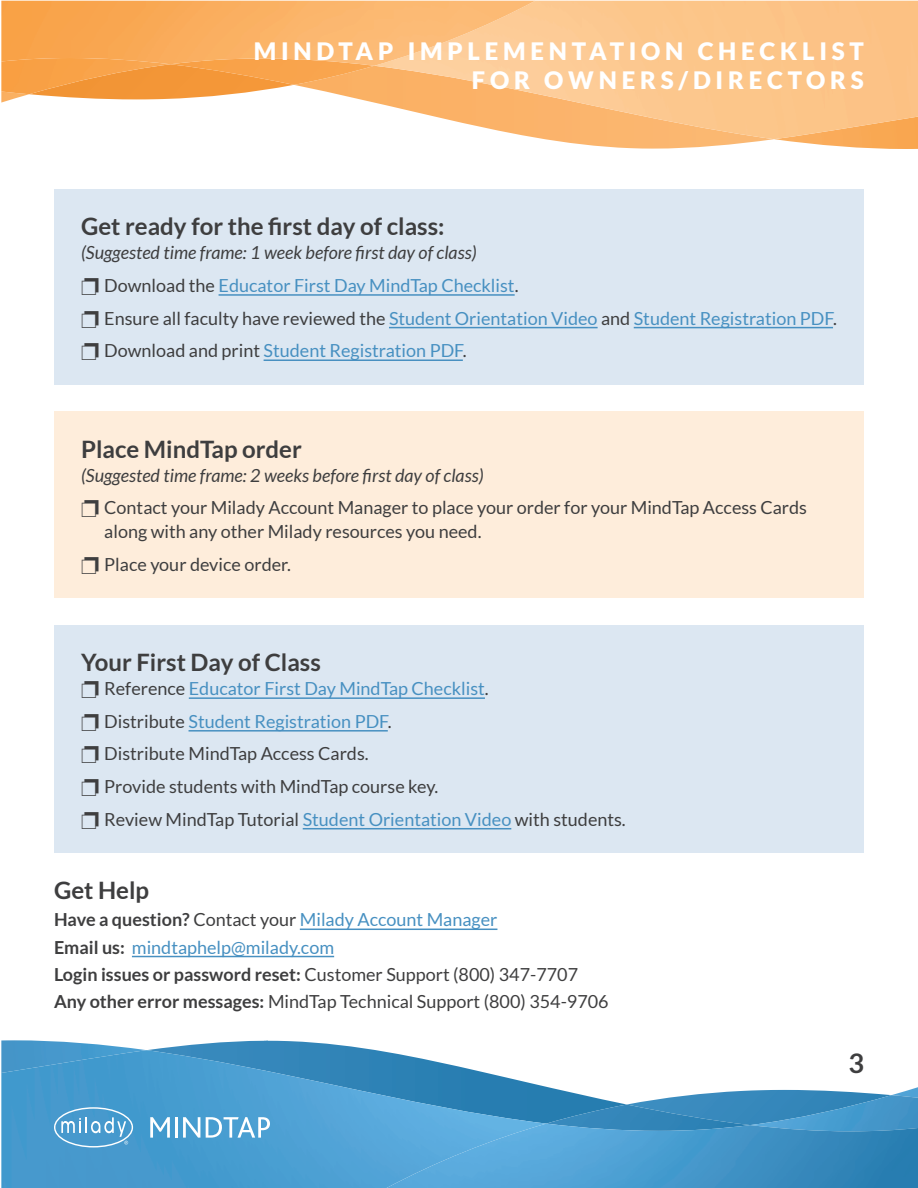
<style>
.page{position:relative;width:918px;height:1188px;background:#fff}
.page>*{position:absolute;margin:0;border:0;box-sizing:border-box;transform-origin:0 0}
.t1{font:700 27px "Lato";color:#3e3e3f}
.t2{font:700 24px "Lato";color:#3e3e3f}
.t3{font:900 24px/28.8px "Lato";letter-spacing:.2em;color:#fff;text-align:right}
.t4{font:18px/32.7px "Lato";color:#3e3e3f}
.t5{font:18px/32.7px "Lato";color:#4790c1}
.t6{font:italic 18px "Lato";color:#3e3e3f}
.s1{font-style:italic;color:#3e3e3f}
.s2{color:#3e3e3f}
.s3{color:#4790c1}
.s4{font-weight:700}
</style>
<div class="page">
<svg style="left:1px;top:64px;width:917px;height:85px"></svg>
<img style="left:1px;top:66px;width:170px;height:28px">
<img style="left:171px;top:66px;width:203px;height:19px">
<img style="left:1px;top:1px;width:534px;height:65px">
<img style="left:1px;top:1147px;width:384px;height:41px">
<img style="left:385px;top:1147px;width:533px;height:41px">
<svg style="left:1px;top:1040px;width:917px;height:107px"></svg>
<div style="left:54px;top:625px;width:810px;height:228px;background:#dce7f2"></div>
<hr style="left:189px;top:697px;width:296px;height:2px;background:#4790c1">
<hr style="left:189px;top:730px;width:199px;height:2px;background:#4790c1">
<hr style="left:303px;top:828px;width:208px;height:1px;background:#4790c1">
<div style="left:54px;top:411px;width:810px;height:187px;background:#feeddb"></div>
<hr style="left:300px;top:929px;width:197px;height:1px;background:#4790c1">
<hr style="left:132px;top:956px;width:202px;height:1px;background:#4790c1">
<div style="left:54px;top:189px;width:810px;height:195px;background:#dce7f2"></div>
<hr style="left:219px;top:294px;width:296px;height:2px;background:#4790c1">
<hr style="left:389px;top:327px;width:209px;height:1px;background:#4790c1">
<hr style="left:634px;top:327px;width:199px;height:1px;background:#4790c1">
<hr style="left:264px;top:359px;width:199px;height:2px;background:#4790c1">
<h2 class="t3" style="left:254px;top:36px;width:612px">MINDTAP IMPLEMENTATION CHECKLIST<br>FOR OWNERS/DIRECTORS</h2>
<h2 class="t2" style="left:81px;top:213px;width:365px">Get ready for the first day of class:</h2>
<p class="t5" style="left:104px;top:236px;width:734px;text-indent:-23px"><span class="s1">(Suggested time frame: 1 week before first day of class)<br></span><span class="s2">Download the</span> Educator First Day MindTap Checklist<span class="s2">.<br>Ensure all faculty have reviewed the</span> Student Orientation Video <span class="s2">and</span> Student Registration PDF<span class="s2">.<br>Download and print</span> Student Registration PDF<span class="s2">.</span></p>
<h2 class="t2" style="left:81px;top:435px;width:222px">Place MindTap order</h2>
<p class="t6" style="left:81px;top:465px;width:404px">(Suggested time frame: 2 weeks before first day of class)</p>
<p class="t4" style="left:104px;top:496px;width:704px;line-height:24px">Contact your Milady Account Manager to place your order for your MindTap Access Cards along with any other Milady resources you need.</p>
<p class="t4" style="left:104px;top:548px;width:188px">Place your device order.</p>
<h2 class="t2" style="left:81px;top:649px;width:241px">Your First Day of Class</h2>
<p class="t4" style="left:104px;top:672px;width:523px">Reference <span class="s3">Educator First Day MindTap Checklist</span>.<br>Distribute <span class="s3">Student Registration PDF</span>.<br>Distribute MindTap Access Cards.<br>Provide students with MindTap course key.<br>Review MindTap Tutorial <span class="s3">Student Orientation Video</span> with students.</p>
<h2 class="t2" style="left:54px;top:877px;width:97px">Get Help</h2>
<p class="t4" style="left:54px;top:906px;width:556px;line-height:27.3px"><span class="s4">Have a question?</span> Contact your <span class="s3">Milady Account Manager<br></span><span class="s4">Email us:</span> <span class="s3">mindtaphelp@milady.com<br></span><span class="s4">Login issues or password reset:</span> Customer Support (800) 347-7707<br><span class="s4">Any other error messages:</span> MindTap Technical Support (800) 354-9706</p>
<h1 class="t1" style="left:848px;top:1048px;width:17px">3</h1>
</div>
